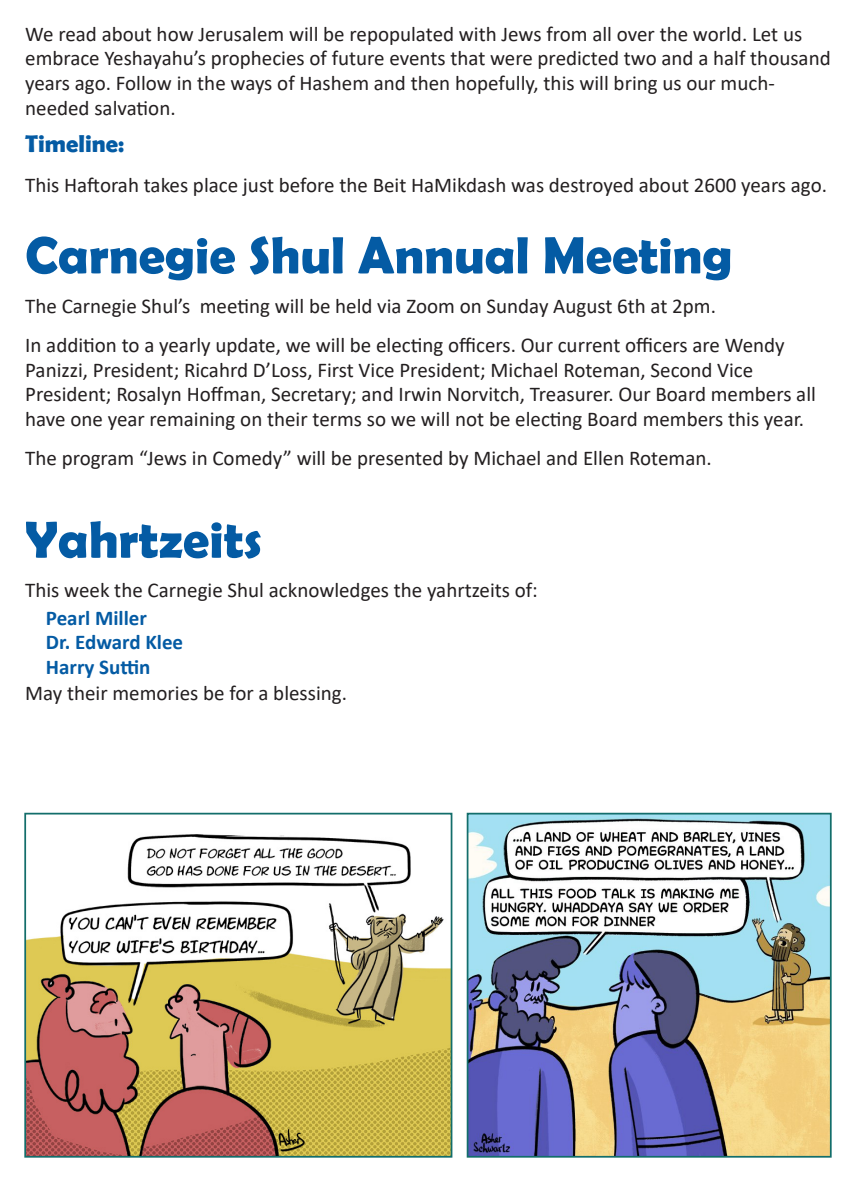
<style>
.page{position:relative;width:856px;height:1182px;background:#fff}
.page>*{position:absolute;margin:0;border:0;box-sizing:border-box;transform-origin:0 0}
.head_large{font:700 52.5px "Berlin Sans FB Demi";color:#045ba4}
.head_small{font:700 24.5px "Berlin Sans FB Demi";color:#045ba4}
.t1{font:21px/24.5px "Calibri";color:#231f20}
.donation-name{font:700 21px "Calibri";color:#045ba4}
</style>
<div class="page">
<img style="left:27px;top:834px;width:422px;height:320px">
<div style="left:24px;top:812px;width:428px;height:345px;border:2px solid #136e6b"></div>
<img style="left:470px;top:815px;width:358px;height:339px">
<div style="left:467px;top:812px;width:364px;height:345px;border:2px solid #136e6b"></div>
<p class="t1" style="left:25px;top:21px;width:807px">We read about how Jerusalem will be repopulated with Jews from all over the world. Let us embrace Yeshayahu’s prophecies of future events that were predicted two and a half thousand years ago. Follow in the ways of Hashem and then hopefully, this will bring us our much&shy;needed salvation.</p>
<p class="head_small" style="left:25px;top:130px;width:100px">Timeline:</p>
<p class="t1" style="left:25px;top:172px;width:803px">This Haftorah takes place just before the Beit HaMikdash was destroyed about 2600 years ago.</p>
<p class="head_large" style="left:25px;top:225px;width:708px">Carnegie Shul Annual Meeting</p>
<p class="t1" style="left:25px;top:293px;width:692px">The Carnegie Shul’s meeting will be held via Zoom on Sunday August 6th at 2pm.</p>
<p class="t1" style="left:25px;top:332px;width:792px">In addition to a yearly update, we will be electing officers. Our current officers are Wendy Panizzi, President; Ricahrd D’Loss, First Vice President; Michael Roteman, Second Vice President; Rosalyn Hoffman, Secretary; and Irwin Norvitch, Treasurer. Our Board members all have one year remaining on their terms so we will not be electing Board members this year.</p>
<p class="t1" style="left:25px;top:445px;width:688px">The program “Jews in Comedy” will be presented by Michael and Ellen Roteman.</p>
<p class="head_large" style="left:25px;top:509px;width:238px">Yahrtzeits</p>
<p class="t1" style="left:25px;top:577px;width:514px">This week the Carnegie Shul acknowledges the yahrtzeits of:</p>
<p class="donation-name" style="left:46px;top:602px;width:103px">Pearl Miller</p>
<p class="donation-name" style="left:46px;top:627px;width:139px">Dr. Edward Klee</p>
<p class="donation-name" style="left:46px;top:651px;width:106px">Harry Suttin</p>
<p class="t1" style="left:25px;top:679px;width:323px">May their memories be for a blessing.</p>
</div>
